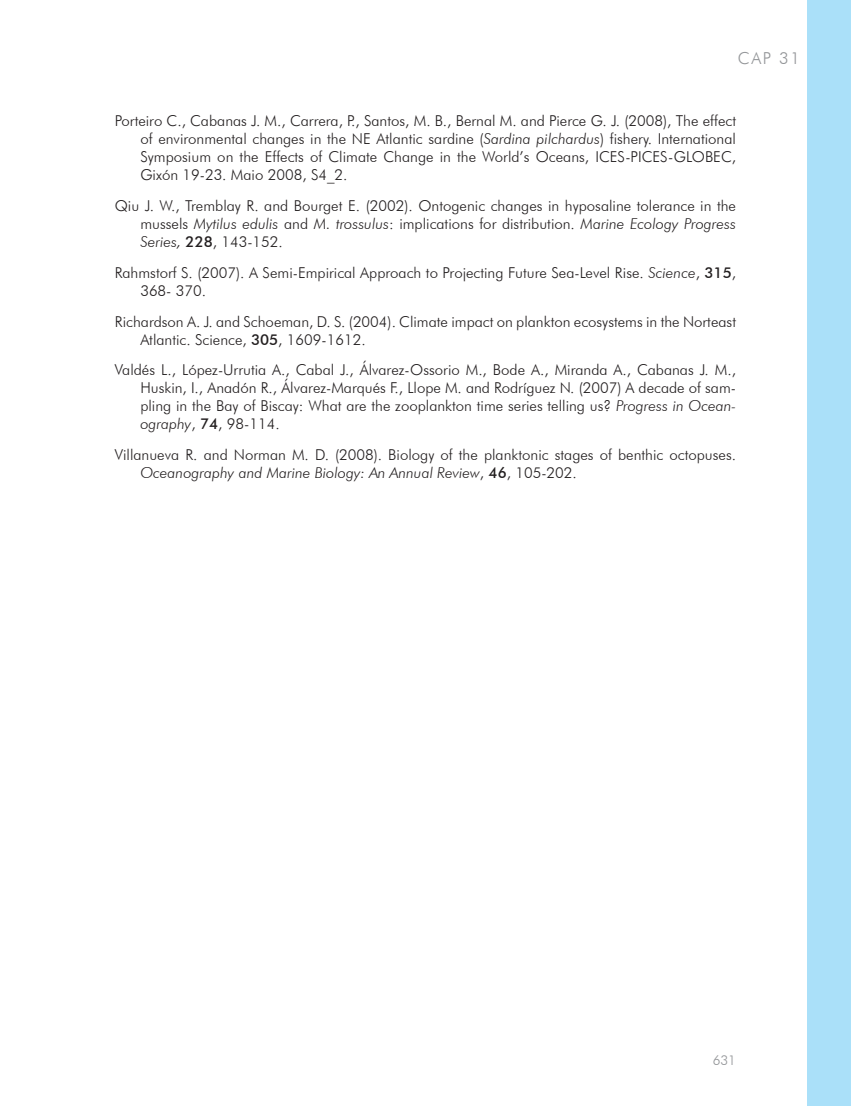
<style>
.page{position:relative;width:851px;height:1106px;background:#fff}
.page>*{position:absolute;margin:0;border:0;box-sizing:border-box;transform-origin:0 0}
.t1{font:300 16.5px "Futura BT";color:#939598}
.t2{font:300 15px/18px "Futura BT";color:#231f20;text-align:justify}
.t3{font:300 13.5px "Futura BT";color:#939598}
.s1{font-style:italic}
.s2{font-weight:500}
</style>
<div class="page">
<div style="left:806px;top:0;width:44px;height:1106px;background:#aae0f9"></div>
<p class="t1" style="left:737px;top:48px;width:63px">cap 31</p>
<p class="t2" style="left:140px;top:112px;width:597px;text-indent:-25px">Porteiro C., Cabanas J. M., Carrera, P., Santos, M. B., Bernal M. and Pierce G. J. (2008), The effect of environmental changes in the NE Atlantic sardine (<span class="s1">Sardina pilchardus</span>) fishery. International Symposium on the Effects of Climate Change in the World’s Oceans, ICES-PICES-GLOBEC, Gixón 19-23. Maio 2008, S4_2.</p>
<p class="t2" style="left:140px;top:196px;width:597px;text-indent:-26px">Qiu J. W., Tremblay R. and Bourget E. (2002). Ontogenic changes in hyposaline tolerance in the mussels <span class="s1">Mytilus edulis</span> and <span class="s1">M. trossulus</span>: implications for distribution. <span class="s1">Marine Ecology Progress Series,</span> <span class="s2">228</span>, 143-152.</p>
<p class="t2" style="left:140px;top:263px;width:597px;text-indent:-25px">Rahmstorf S. (2007). A Semi-Empirical Approach to Projecting Future Sea-Level Rise. <span class="s1">Science</span>, <span class="s2">315</span>,<br>368- 370.</p>
<p class="t2" style="left:140px;top:312px;width:597px;text-indent:-25px">Richardson A. J. and Schoeman, D. S. (2004). Climate impact on plankton ecosystems in the Norteast<br>Atlantic. Science, <span class="s2">305</span>, 1609-1612.</p>
<p class="t2" style="left:140px;top:361px;width:597px;text-indent:-25px">Valdés L., López-Urrutia A., Cabal J., Álvarez-Ossorio M., Bode A., Miranda A., Cabanas J. M., Huskin, I., Anadón R., Álvarez-Marqués F., Llope M. and Rodríguez N. (2007) A decade of sam&shy;pling in the Bay of Biscay: What are the zooplankton time series telling us? <span class="s1">Progress in Ocean&shy;ography</span>, <span class="s2">74</span>, 98-114.</p>
<p class="t2" style="left:140px;top:445px;width:597px;text-indent:-26px">Villanueva R. and Norman M. D. (2008). Biology of the planktonic stages of benthic octopuses.<br><span class="s1">Oceanography and Marine Biology: An Annual Review</span>, <span class="s2">46</span>, 105-202.</p>
<p class="t3" style="left:712px;top:1051px;width:25px">631</p>
</div>
